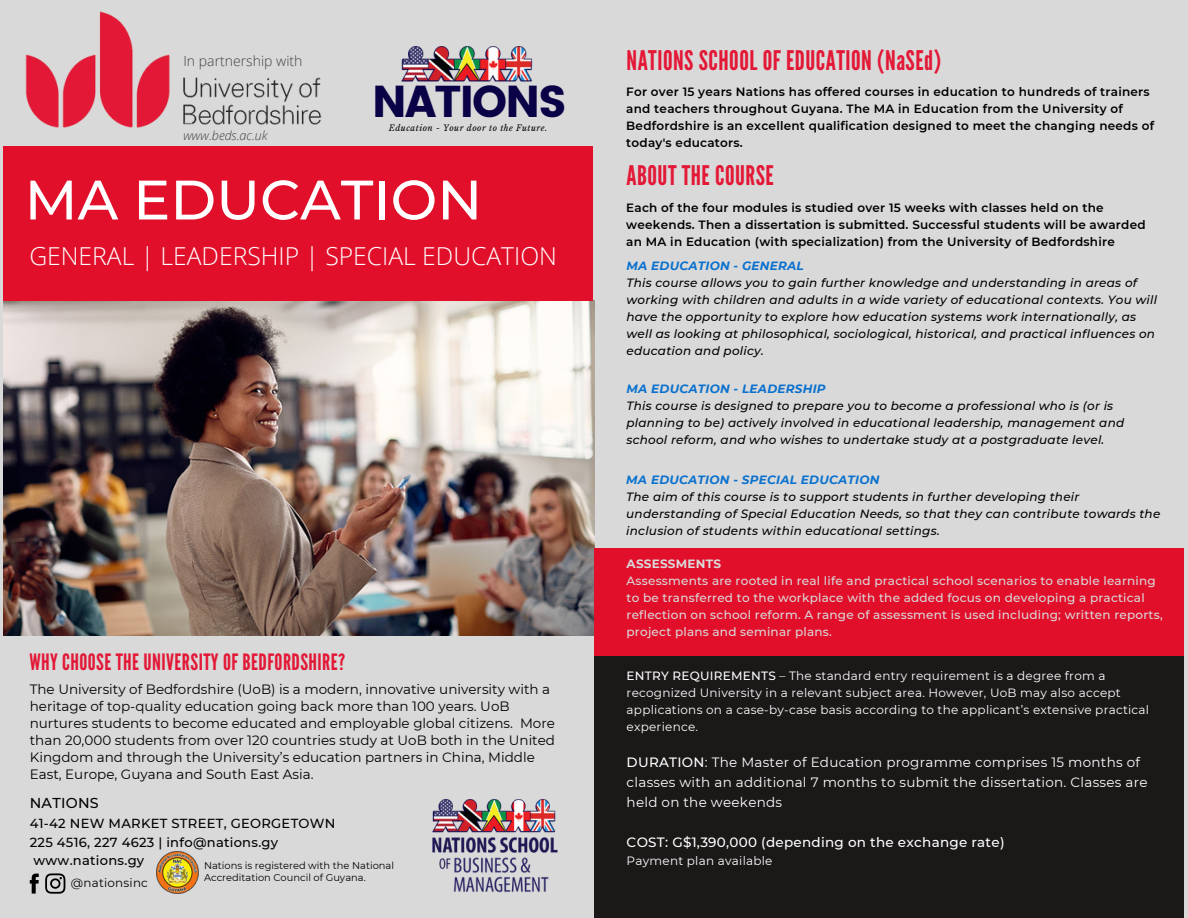
<style>
.page{position:relative;width:1188px;height:918px;background:#d9d9d9}
.page>*{position:absolute;margin:0;border:0;box-sizing:border-box;transform-origin:0 0}
.t1{font:500 55.5px "Montserrat";color:#fff}
.t2{font:44.55px "Poppins";letter-spacing:-.04em;color:#0a0246}
.t3{font:27px "League Gothic";letter-spacing:.02em;color:#e31836}
.t4{font:300 24.75px "Open Sans";color:#fff}
.t5{font:22.5px "League Gothic";letter-spacing:.02em;color:#e31836}
.t6{font:500 14.25px "Montserrat";letter-spacing:.02em;color:#000}
.t7{font:300 14.1px "Open Sans";color:#444142}
.t8{font:13.5px/16.8px "Montserrat";color:#000}
.t9{font:13.5px/20px "Montserrat";letter-spacing:.02em;color:#fff}
.t10{font:500 13.5px "Montserrat";letter-spacing:.02em;color:#fff}
.t11{font:500 13.05px/18.6px "Montserrat";letter-spacing:.02em;color:#000}
.t12{font:italic 300 12.6px "Open Sans";color:#444142}
.t13{font:italic 500 12px/17px "Montserrat";letter-spacing:.02em;color:#000}
.t14{font:600 12px/17px "Montserrat";letter-spacing:.02em;color:#000}
.t15{font:500 12px/17px "Montserrat";letter-spacing:.02em;color:#d9d9d9}
.t16{font:12px/17px "Montserrat";letter-spacing:.02em;color:#fff}
.t17{font:italic 700 12px "Montserrat";letter-spacing:.02em;color:#0a71ce}
.t18{font:700 12px "Montserrat";letter-spacing:.02em;color:#d9d9d9}
.t19{font:11.85px "Montserrat";letter-spacing:.02em;color:#000}
.t20{font:9.9px/11.6px "Montserrat";color:#000}
.t21{font:italic 8.4px "Libre Baskerville";letter-spacing:.055em;color:#000}
.s1{font-weight:500}
</style>
<div class="page">
<img style="left:4px;top:301px;width:590px;height:335px">
<div style="left:4px;top:147px;width:589px;height:154px;background:#e20f2b"></div>
<img style="left:432px;top:799px;width:126px;height:94px">
<svg style="left:45px;top:873px;width:20px;height:21px"></svg>
<svg style="left:30px;top:874px;width:9px;height:20px"></svg>
<img style="left:157px;top:852px;width:41px;height:41px">
<img style="left:401px;top:47px;width:132px;height:35px">
<img style="left:25px;top:11px;width:297px;height:117px">
<div style="left:594px;top:549px;width:590px;height:107px;background:#e20f2b"></div>
<div style="left:594px;top:656px;width:590px;height:262px;background:#1b1818"></div>
<p class="t7" style="left:183px;top:51px;width:121px">In partnership with</p>
<p class="t12" style="left:183px;top:126px;width:86px">www.beds.ac.uk</p>
<p class="t2" style="left:372px;top:76px;width:196px">NATIONS</p>
<p class="t21" style="left:389px;top:123px;width:160px">Education - Your door to the Future.</p>
<p class="t1" style="left:25px;top:166px;width:459px">MA EDUCATION</p>
<p class="t4" style="left:29px;top:238px;width:529px">GENERAL | LEADERSHIP | SPECIAL EDUCATION</p>
<p class="t5" style="left:29px;top:649px;width:317px">WHY CHOOSE THE UNIVERSITY OF BEDFORDSHIRE?</p>
<p class="t8" style="left:30px;top:681px;width:527px">The University of Bedfordshire (UoB) is a modern, innovative university with a heritage of top-quality education going back more than 100 years. UoB nurtures students to become educated and employable global citizens. More than 20,000 students from over 120 countries study at UoB both in the United Kingdom and through the University’s education partners in China, Middle East, Europe, Guyana and South East Asia.</p>
<p class="t6" style="left:30px;top:795px;width:71px">NATIONS</p>
<p class="t11" style="left:30px;top:814px;width:307px">41-42 NEW MARKET STREET, GEORGETOWN</p>
<p class="t11" style="left:30px;top:833px;width:250px">225 4516, 227 4623 | info@nations.gy www.nations.gy</p>
<p class="t20" style="left:204px;top:860px;width:191px">Nations is registered with the National<br>Accreditation Council of Guyana.</p>
<p class="t19" style="left:71px;top:876px;width:79px">@nationsinc</p>
<p class="t3" style="left:626px;top:45px;width:316px">NATIONS SCHOOL OF EDUCATION (NaSEd)</p>
<p class="t14" style="left:626px;top:83px;width:529px">For over 15 years Nations has offered courses in education to hundreds of trainers and teachers throughout Guyana. The MA in Education from the University of Bedfordshire is an excellent qualification designed to meet the changing needs of today's educators.</p>
<p class="t3" style="left:626px;top:159px;width:149px">ABOUT THE COURSE</p>
<p class="t14" style="left:626px;top:200px;width:521px">Each of the four modules is studied over 15 weeks with classes held on the weekends. Then a dissertation is submitted. Successful students will be awarded an MA in Education (with specialization) from the University of Bedfordshire</p>
<p class="t17" style="left:626px;top:258px;width:179px">MA EDUCATION - GENERAL</p>
<p class="t13" style="left:626px;top:274px;width:532px">This course allows you to gain further knowledge and understanding in areas of working with children and adults in a wide variety of educational contexts. You will have the opportunity to explore how education systems work internationally, as well as looking at philosophical, sociological, historical, and practical influences on education and policy.</p>
<p class="t17" style="left:626px;top:382px;width:201px">MA EDUCATION - LEADERSHIP</p>
<p class="t13" style="left:626px;top:398px;width:499px">This course is designed to prepare you to become a professional who is (or is planning to be) actively involved in educational leadership, management and school reform, and who wishes to undertake study at a postgraduate level.</p>
<p class="t17" style="left:626px;top:473px;width:255px">MA EDUCATION - SPECIAL EDUCATION</p>
<p class="t13" style="left:626px;top:489px;width:536px">The aim of this course is to support students in further developing their understanding of Special Education Needs, so that they can contribute towards the inclusion of students within educational settings.</p>
<p class="t18" style="left:627px;top:556px;width:96px">ASSESSMENTS</p>
<p class="t15" style="left:627px;top:572px;width:538px">Assessments are rooted in real life and practical school scenarios to enable learning to be transferred to the workplace with the added focus on developing a practical reflection on school reform. A range of assessment is used including; written reports, project plans and seminar plans.</p>
<p class="t16" style="left:627px;top:667px;width:524px"><span class="s1">ENTRY REQUIREMENTS</span> – The standard entry requirement is a degree from a recognized University in a relevant subject area. However, UoB may also accept applications on a case-by-case basis according to the applicant’s extensive practical experience.</p>
<p class="t9" style="left:627px;top:752px;width:522px"><span class="s1">DURATION</span>: The Master of Education programme comprises 15 months of classes with an additional 7 months to submit the dissertation. Classes are held on the weekends</p>
<p class="t10" style="left:627px;top:834px;width:379px">COST: G$1,390,000 (depending on the exchange rate)</p>
<p class="t16" style="left:627px;top:852px;width:147px">Payment plan available</p>
</div>
